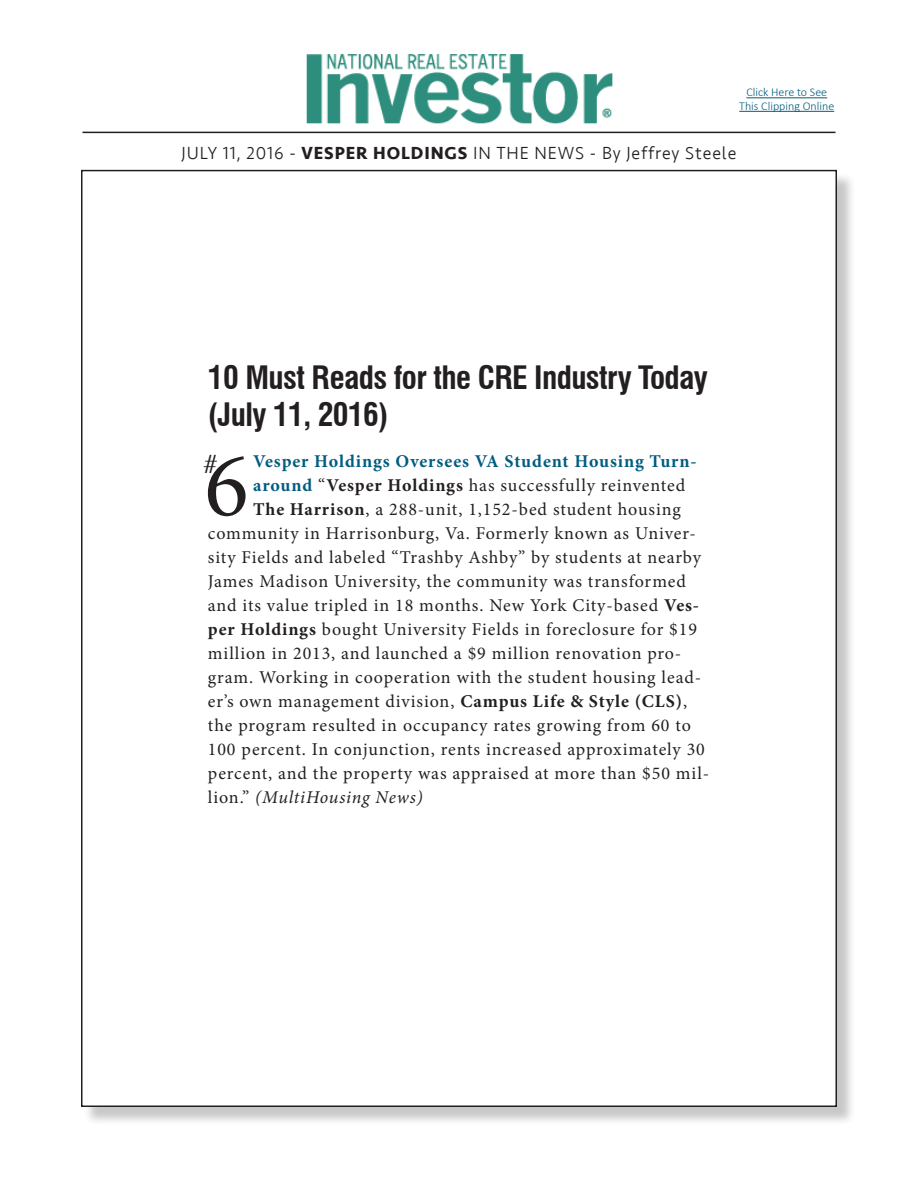
<style>
.page{position:relative;width:918px;height:1188px;background:#fff}
.page>*{position:absolute;margin:0;border:0;box-sizing:border-box;transform-origin:0 0}
.t1{font:91.8px "Minion Pro";color:#231f20}
.t2{font:700 condensed 31.5px/37.5px "Swiss 721 BT";letter-spacing:-.02em;color:#231f20}
.t3{font:27px "Times";color:#231f20}
.t4{font:18px "Minion Pro";letter-spacing:.045em;color:#231f20}
.t5{font:300 18px "Seravek";letter-spacing:.05em;color:#231f20}
.t6{font:700 18px "Minion Pro";letter-spacing:.045em;color:#005c81}
.t7{font:italic 18px "Minion Pro";letter-spacing:.04em;color:#231f20}
.t8{font:300 12px "Calibri";color:#005c81}
.s1{font-weight:700}
.s2{font-weight:700;color:#005c81}
.s3{font-style:normal}
</style>
<div class="page">
<div style="left:83px;top:172px;width:772px;height:953px;background:#231f20;opacity:.25"></div>
<div style="left:82px;top:171px;width:754px;height:935px;background:#fff"></div>
<hr style="left:82px;top:132px;width:754px;height:1px;background:#231f20">
<hr style="left:746px;top:98px;width:81px;height:1px;background:#005c81">
<hr style="left:739px;top:111px;width:95px;height:1px;background:#005c81">
<img style="left:306px;top:54px;width:307px;height:70px">
<p class="t8" style="left:746px;top:85px;width:82px">Click Here to See</p>
<p class="t8" style="left:739px;top:98px;width:97px">This Clipping Online</p>
<p class="t5" style="left:182px;top:142px;width:556px">JULY 11, 2016 - <span class="s1">VESPER HOLDINGS</span> IN THE NEWS - By Jeffrey Steele</p>
<p class="t2" style="left:208px;top:358px;width:501px">10 Must Reads for the CRE Industry Today (July 11, 2016)</p>
<p class="t3" style="left:204px;top:439px;width:15px">#</p>
<p class="t1" style="left:204px;top:424px;width:46px">6</p>
<p class="t6" style="left:253px;top:449px;width:445px">Vesper Holdings Oversees VA Student Housing Turn-</p>
<p class="t4" style="left:253px;top:473px;width:434px"><span class="s2">around</span> “<span class="s1">Vesper Holdings</span> has successfully reinvented</p>
<p class="t4" style="left:253px;top:497px;width:429px"><span class="s1">The Harrison</span>, a 288-unit, 1,152-bed student housing</p>
<p class="t4" style="left:208px;top:521px;width:490px">community in Harrisonburg, Va. Formerly known as Univer-</p>
<p class="t4" style="left:208px;top:545px;width:495px">sity Fields and labeled “Trashby Ashby” by students at nearby</p>
<p class="t4" style="left:208px;top:569px;width:480px">James Madison University, the community was transformed</p>
<p class="t4" style="left:208px;top:593px;width:493px">and its value tripled in 18 months. New York City-based <span class="s1">Ves-</span></p>
<p class="t4" style="left:208px;top:617px;width:491px"><span class="s1">per Holdings</span> bought University Fields in foreclosure for $19</p>
<p class="t4" style="left:208px;top:641px;width:475px">million in 2013, and launched a $9 million renovation pro-</p>
<p class="t4" style="left:208px;top:665px;width:495px">gram. Working in cooperation with the student housing lead-</p>
<p class="t4" style="left:208px;top:689px;width:481px">er’s own management division, <span class="s1">Campus Life &amp; Style (CLS)</span>,</p>
<p class="t4" style="left:208px;top:713px;width:485px">the program resulted in occupancy rates growing from 60 to</p>
<p class="t4" style="left:208px;top:737px;width:498px">100 percent. In conjunction, rents increased approximately 30</p>
<p class="t4" style="left:208px;top:761px;width:503px">percent, and the property was appraised at more than $50 mil-</p>
<p class="t7" style="left:208px;top:785px;width:216px"><span class="s3">lion.”</span> (MultiHousing News)</p>
</div>
